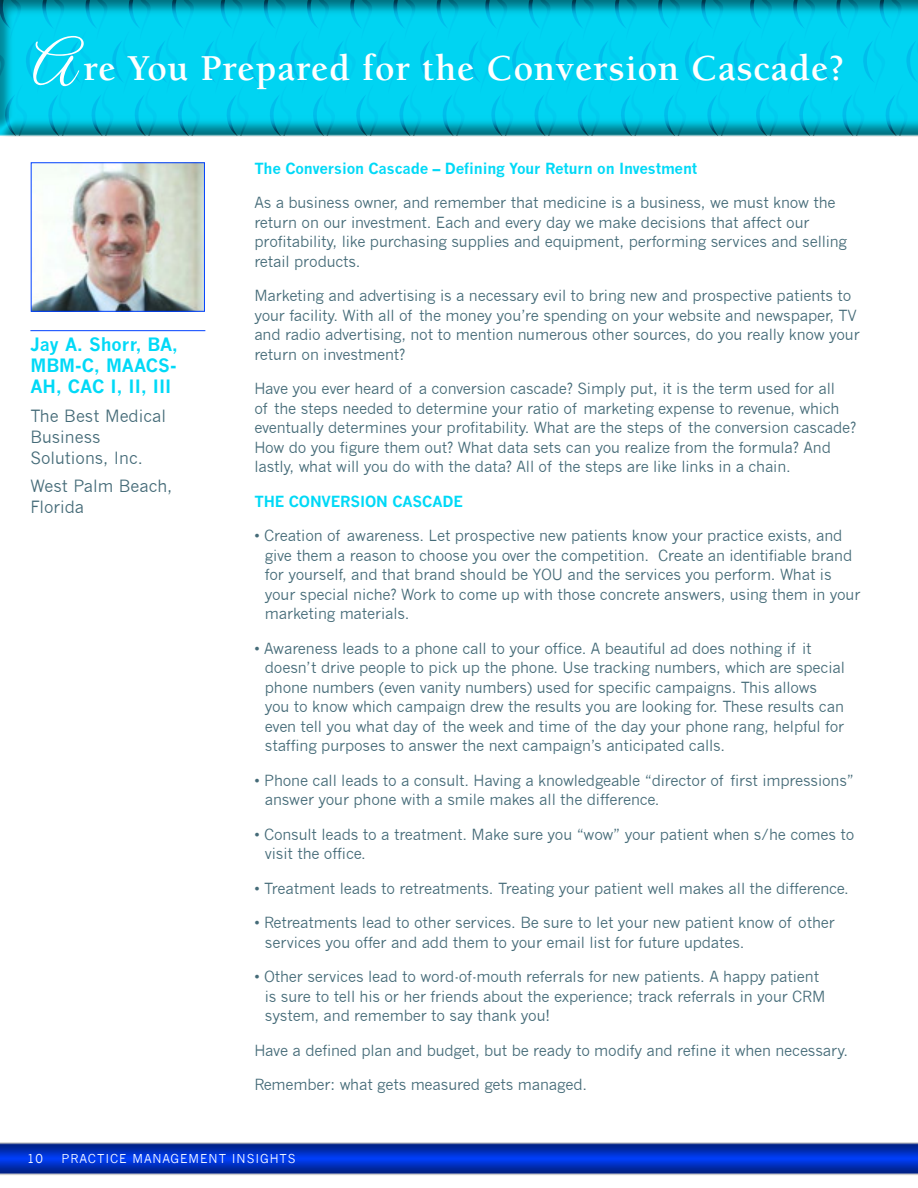
<style>
.page{position:relative;width:918px;height:1188px;background:#fff}
.page>*{position:absolute;margin:0;border:0;box-sizing:border-box;transform-origin:0 0}
.t1{font:700 37.5px "Berkeley";letter-spacing:.025em;color:#fff}
.t2{font:700 18px/21px "News Gothic";color:#00d9f7;text-align:justify}
.t3{font:16.5px/21px "News Gothic";color:#456b78}
.t4{font:15px/19.5px "News Gothic";letter-spacing:-.01em;color:#456b78}
.t5{font:700 15px "News Gothic";letter-spacing:-.01em;color:#00d9f7}
.t6{font:12px "News Gothic";letter-spacing:.08em;color:#fff}
.s1{font-family:"Great Vibes";font-weight:400;font-size:60px}
</style>
<div class="page">
<hr style="left:30px;top:330px;width:175px;height:1px;background:#0040ff">
<img style="left:33px;top:164px;width:170px;height:146px">
<div style="left:31px;top:162px;width:174px;height:150px;border:1px solid #0040ff"></div>
<svg style="left:0;top:0;width:918px;height:136px;background:#01c5e2"></svg>
<svg style="left:0;top:1143px;width:918px;height:32px;background:#0d38ba"></svg>
<h1 class="t1" style="left:32px;top:54px;width:814px"><span class="s1">A</span> re You Prepared for the Conversion Cascade?</h1>
<p class="t2" style="left:30px;top:336px;width:149px">Jay A. Shorr, BA, MBM-C, MAACS-AH, CAC I, II, III</p>
<p class="t3" style="left:30px;top:406px;width:137px">The Best Medical<br>Business<br>Solutions, Inc.</p>
<p class="t3" style="left:30px;top:477px;width:144px">West Palm Beach,<br>Florida</p>
<p class="t5" style="left:254px;top:162px;width:444px">The Conversion Cascade – Defining Your Return on Investment</p>
<p class="t4" style="left:254px;top:194px;width:594px">As a business owner, and remember that medicine is a business, we must know the return on our investment. Each and every day we make decisions that affect our profitability, like purchasing supplies and equipment, performing services and selling retail products.</p>
<p class="t4" style="left:254px;top:287px;width:607px">Marketing and advertising is a necessary evil to bring new and prospective patients to your facility. With all of the money you’re spending on your website and newspaper, TV and radio advertising, not to mention numerous other sources, do you really know your return on investment?</p>
<p class="t4" style="left:254px;top:380px;width:604px">Have you ever heard of a conversion cascade? Simply put, it is the term used for all<br>of the steps needed to determine your ratio of marketing expense to revenue, which eventually determines your profitability. What are the steps of the conversion cascade?<br>How do you figure them out? What data sets can you realize from the formula? And lastly, what will you do with the data? All of the steps are like links in a chain.</p>
<p class="t5" style="left:254px;top:495px;width:210px">THE CONVERSION CASCADE</p>
<p class="t4" style="left:265px;top:527px;width:597px;text-indent:-10px">• Creation of awareness. Let prospective new patients know your practice exists, and give them a reason to choose you over the competition. Create an identifiable brand for yourself, and that brand should be YOU and the services you perform. What is your special niche? Work to come up with those concrete answers, using them in your marketing materials.</p>
<p class="t4" style="left:265px;top:640px;width:582px;text-indent:-10px">• Awareness leads to a phone call to your office. A beautiful ad does nothing if it doesn’t drive people to pick up the phone. Use tracking numbers, which are special phone numbers (even vanity numbers) used for specific campaigns. This allows you to know which campaign drew the results you are looking for. These results can even tell you what day of the week and time of the day your phone rang, helpful for staffing purposes to answer the next campaign’s anticipated calls.</p>
<p class="t4" style="left:265px;top:772px;width:591px;text-indent:-10px">• Phone call leads to a consult. Having a knowledgeable “director of first impressions” answer your phone with a smile makes all the difference.</p>
<p class="t4" style="left:265px;top:826px;width:591px;text-indent:-10px">• Consult leads to a treatment. Make sure you “wow” your patient when s/he comes to visit the office.</p>
<p class="t4" style="left:254px;top:880px;width:596px">• Treatment leads to retreatments. Treating your patient well makes all the difference.</p>
<p class="t4" style="left:265px;top:914px;width:572px;text-indent:-10px">• Retreatments lead to other services. Be sure to let your new patient know of other services you offer and add them to your email list for future updates.</p>
<p class="t4" style="left:265px;top:968px;width:562px;text-indent:-10px">• Other services lead to word-of-mouth referrals for new patients. A happy patient is sure to tell his or her friends about the experience; track referrals in your CRM system, and remember to say thank you!</p>
<p class="t4" style="left:254px;top:1042px;width:595px">Have a defined plan and budget, but be ready to modify and refine it when necessary.</p>
<p class="t4" style="left:254px;top:1076px;width:334px">Remember: what gets measured gets managed.</p>
<p class="t6" style="left:27px;top:1154px;width:17px">10</p>
<p class="t6" style="left:61px;top:1154px;width:236px">PRACTICE MANAGEMENT INSIGHTS</p>
</div>
